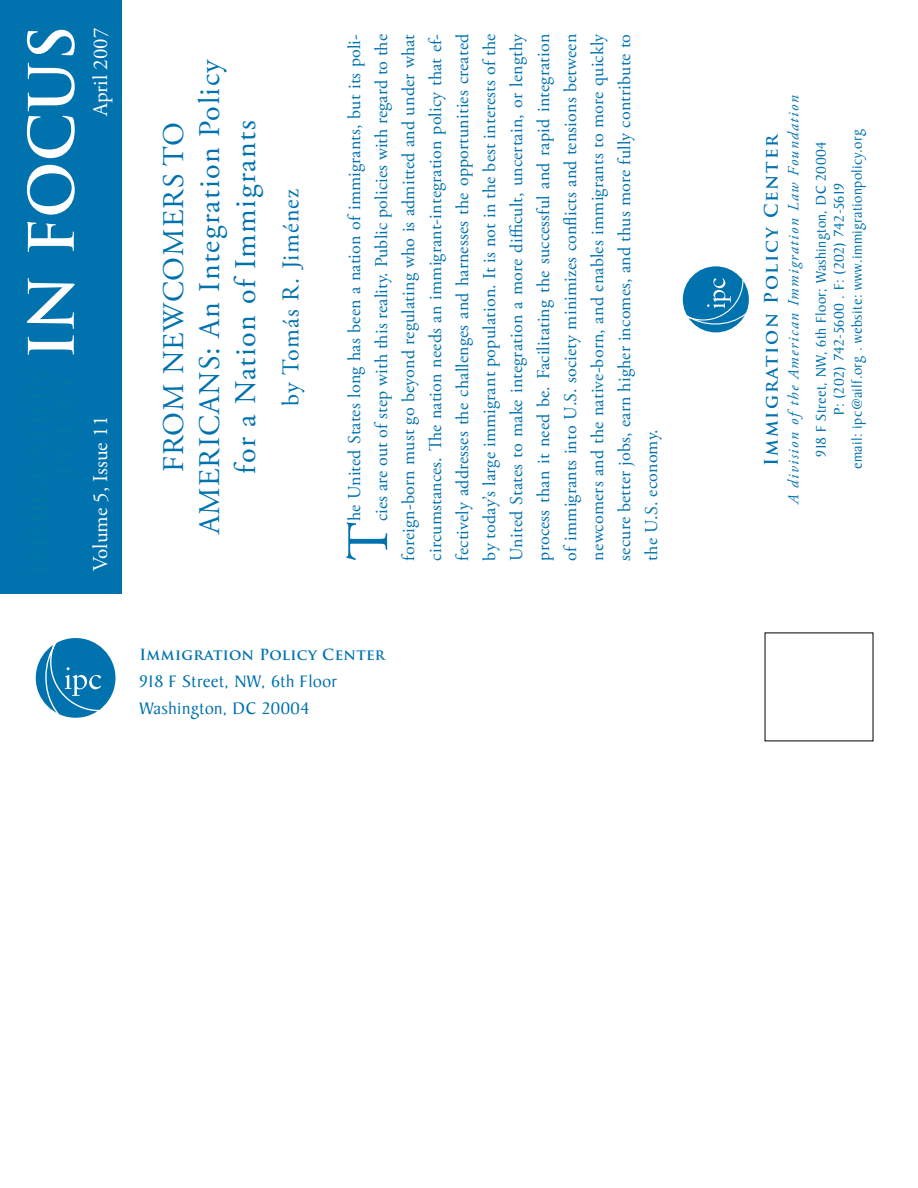
<style>
.page{position:relative;width:918px;height:1188px;background:#fff}
.page>*{position:absolute;margin:0;border:0;box-sizing:border-box;transform-origin:0 0}
.t1{font:700 60.9px "Trajan Pro";color:#fff}
.t2{font:58.65px "Adobe Garamond Pro";color:#0072ae}
.t3{font:30px/36px "Adobe Garamond Pro";letter-spacing:.05em;color:#0072ae;text-align:center}
.t4{font:24px "Adobe Garamond Pro";letter-spacing:.05em;color:#0072ae}
.t5{font:21px "Adobe Garamond Pro";color:#fff}
.t6{font:700 18.15px "Trajan Pro";letter-spacing:.1em;color:#0072ae}
.t7{font:18px "Adobe Garamond Pro";letter-spacing:.01em;color:#0072ae}
.t8{font:18px/27px "Baker Signet";letter-spacing:.025em;color:#0072ae}
.t9{font:italic 15.45px "Adobe Garamond Pro";letter-spacing:.1em;color:#0072ae}
.t10{font:15px/18px "Baker Signet";letter-spacing:.025em;color:#0072ae;text-align:center}
.t11{font:700 15px "Trajan Pro";letter-spacing:.025em;color:#0072ae}
</style>
<div class="page">
<div style="left:36px;top:638px;width:79px;height:80px;background:#0072ae;border-radius:50%"></div>
<svg style="left:45px;top:640px;width:56px;height:76px"></svg>
<div style="left:0;top:0;width:122px;height:594px;background:#0072ae"></div>
<div style="left:683px;top:266px;width:66px;height:66px;background:#0072ae;border-radius:50%"></div>
<svg style="left:684px;top:278px;width:64px;height:47px"></svg>
<h1 class="t1" style="left:14px;top:359px;width:336px;rotate:-90deg">IN FOCUS</h1>
<p class="t5" style="left:88px;top:116px;width:90px;rotate:-90deg">April 2007</p>
<p class="t5" style="left:88px;top:571px;width:156px;rotate:-90deg">Volume 5, Issue 11</p>
<h3 class="t3" style="left:157px;top:534px;width:477px;rotate:-90deg">From newcomers to americans: An Integration Policy for a Nation of Immigrants</h3>
<h3 class="t4" style="left:277px;top:406px;width:218px;rotate:-90deg">by Tomás R. Jiménez</h3>
<p class="t7" style="left:344px;top:521px;width:489px;rotate:-90deg">he United States long has been a nation of immigrants, but its poli-</p>
<p class="t7" style="left:371px;top:521px;width:489px;rotate:-90deg">cies are out of step with this reality. Public policies with regard to the</p>
<p class="t7" style="left:398px;top:561px;width:528px;rotate:-90deg">foreign-born must go beyond regulating who is admitted and under what</p>
<p class="t7" style="left:425px;top:561px;width:528px;rotate:-90deg">circumstances. The nation needs an immigrant-integration policy that ef-</p>
<p class="t7" style="left:452px;top:561px;width:528px;rotate:-90deg">fectively addresses the challenges and harnesses the opportunities created</p>
<p class="t7" style="left:479px;top:561px;width:528px;rotate:-90deg">by today’s large immigrant population. It is not in the best interests of the</p>
<p class="t7" style="left:506px;top:561px;width:529px;rotate:-90deg">United States to make integration a more difficult, uncertain, or lengthy</p>
<p class="t7" style="left:533px;top:561px;width:528px;rotate:-90deg">process than it need be. Facilitating the successful and rapid integration</p>
<p class="t7" style="left:560px;top:561px;width:528px;rotate:-90deg">of immigrants into U.S. society minimizes conflicts and tensions between</p>
<p class="t7" style="left:587px;top:561px;width:529px;rotate:-90deg">newcomers and the native-born, and enables immigrants to more quickly</p>
<p class="t7" style="left:614px;top:561px;width:528px;rotate:-90deg">secure better jobs, earn higher incomes, and thus more fully contribute to</p>
<h2 class="t2" style="left:333px;top:561px;width:39px;rotate:-90deg">T</h2>
<p class="t7" style="left:641px;top:561px;width:133px;rotate:-90deg">the U.S. economy.</p>
<p class="t11" style="left:139px;top:645px;width:247px">Immigration Policy Center</p>
<p class="t8" style="left:139px;top:669px;width:199px">918 F Street, NW, 6th Floor<br>Washington, DC 20004</p>
<p class="t6" style="left:760px;top:466px;width:334px;rotate:-90deg">Immigration Policy Center</p>
<p class="t9" style="left:784px;top:504px;width:411px;rotate:-90deg">A division ofthe American Immigration Law Foundation</p>
<p class="t10" style="left:812px;top:469px;width:341px;rotate:-90deg">918 F Street, NW, 6th Floor; Washington, DC 20004<br>P: (202) 742-5600 . F: (202) 742-5619<br>email: ipc@ailf.org . website: www.immigrationpolicy.org</p>
</div>
